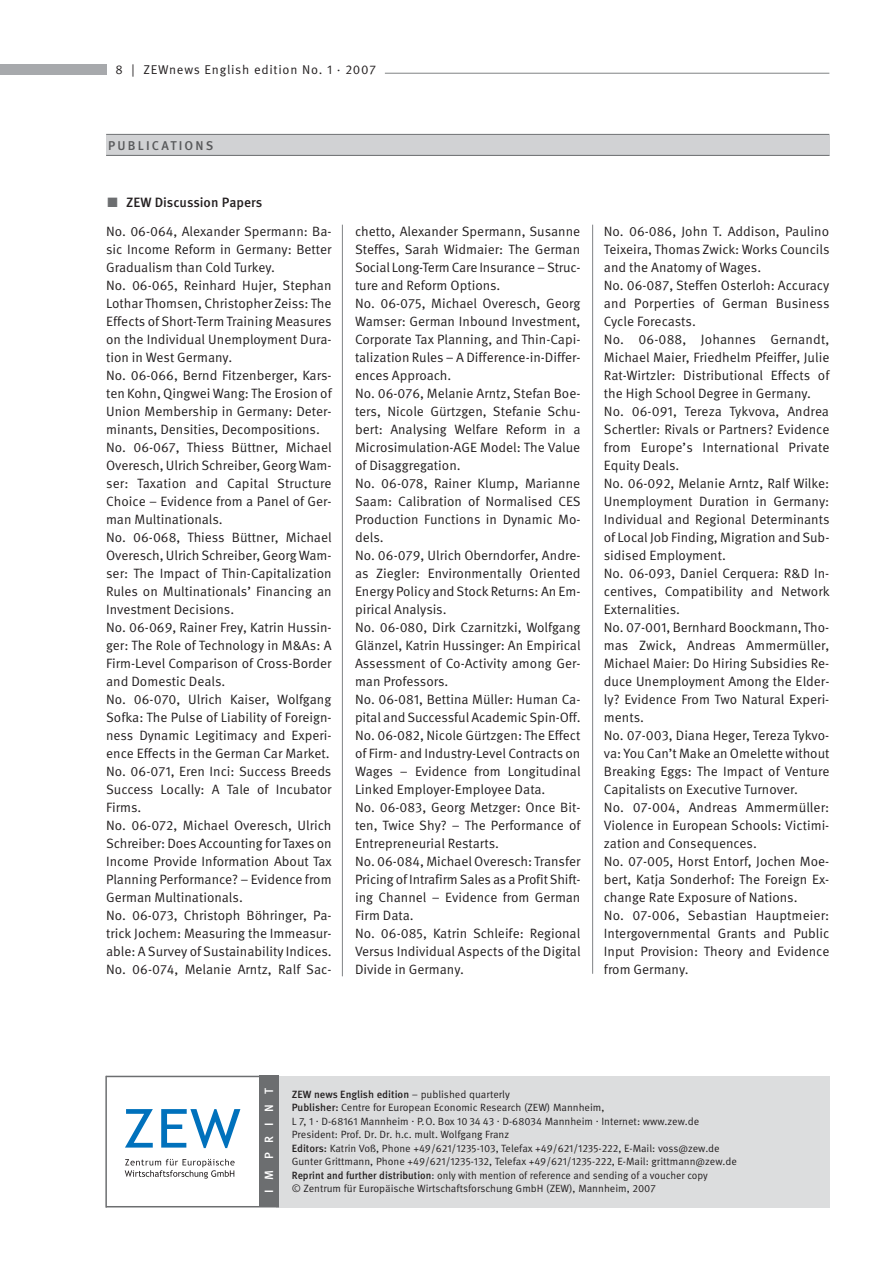
<style>
.page{position:relative;width:893px;height:1263px;background:#fff}
.page>*{position:absolute;margin:0;border:0;box-sizing:border-box;transform-origin:0 0}
.t1{font:13.5px/18px "Meta Pro";color:#231f20}
.t2{font:500 13.5px "Meta Pro";color:#231f20}
.t3{font:12.75px "Meta Pro";letter-spacing:.06em;color:#231f20}
.t4{font:500 12.75px "Meta Pro";letter-spacing:.17em;color:#58595b}
.t5{font:500 12px "Meta Pro";letter-spacing:.86em;color:#fff}
.t6{font:10.5px/13.5px "Meta Pro";color:#231f20}
.s1{color:#6c6e70}
.s2{font-weight:500}
</style>
<div class="page">
<div style="left:0;top:64px;width:106px;height:10px;background:#a7a9ac"></div>
<hr style="left:385px;top:73px;width:444px;height:1px;background:#808284">
<div style="left:276px;top:1076px;width:553px;height:132px;background:#dcddde"></div>
<svg style="left:125px;top:1109px;width:28px;height:39px"></svg>
<svg style="left:161px;top:1109px;width:79px;height:39px"></svg>
<svg style="left:125px;top:1159px;width:109px;height:20px"></svg>
<div style="left:260px;top:1076px;width:19px;height:130px;background:#6c6e70"></div>
<hr style="left:106px;top:1206px;width:173px;height:1px;background:#6c6e70">
<hr style="left:106px;top:1076px;width:173px;height:1px;background:#6c6e70">
<hr style="left:105px;top:1076px;width:2px;height:132px;background:#6c6e70">
<div style="left:106px;top:135px;width:723px;height:20px;background:#d1d2d4"></div>
<hr style="left:106px;top:134px;width:723px;height:1px;background:#6c6e70">
<hr style="left:106px;top:155px;width:723px;height:1px;background:#6c6e70">
<hr style="left:342px;top:225px;width:1px;height:751px;background:#808284">
<hr style="left:592px;top:225px;width:1px;height:749px;background:#808284">
<p class="t3" style="left:115px;top:65px;width:262px">8 | ZEWnews English edition No. 1 · 2007</p>
<p class="t4" style="left:108px;top:141px;width:107px">PUBLICATIONS</p>
<p class="t2" style="left:108px;top:197px;width:156px"><span class="s1">■</span> ZEW Discussion Papers</p>
<p class="t1" style="left:106px;top:223px;width:227px">No. 06-064, Alexander Spermann: Ba&shy;sic Income Reform in Germany: Better Gradualism than Cold Turkey.<br>No. 06-065, Reinhard Hujer, Stephan Lothar Thomsen, Christopher Zeiss: The Effects of Short-Term Training Measures on the Individual Unemployment Dura&shy;tion in West Germany.<br>No. 06-066, Bernd Fitzenberger, Kars&shy;ten Kohn, Qingwei Wang: The Erosion of Union Membership in Germany: Deter&shy;minants, Densities, Decompositions.<br>No. 06-067, Thiess Büttner, Michael Overesch, Ulrich Schreiber, Georg Wam&shy;ser: Taxation and Capital Structure Choice – Evidence from a Panel of Ger&shy;man Multinationals.<br>No. 06-068, Thiess Büttner, Michael Overesch, Ulrich Schreiber, Georg Wam&shy;ser: The Impact of Thin-Capitalization Rules on Multinationals’ Financing an Investment Decisions.<br>No. 06-069, Rainer Frey, Katrin Hussin&shy;ger: The Role of Technology in M&amp;As: A Firm-Level Comparison of Cross-Border and Domestic Deals.<br>No. 06-070, Ulrich Kaiser, Wolfgang Sofka: The Pulse of Liability of Foreign&shy;ness Dynamic Legitimacy and Experi&shy;ence Effects in the German Car Market.<br>No. 06-071, Eren Inci: Success Breeds Success Locally: A Tale of Incubator Firms.<br>No. 06-072, Michael Overesch, Ulrich Schreiber: Does Accounting for Taxes on Income Provide Information About Tax Planning Performance? – Evidence from German Multinationals.<br>No. 06-073, Christoph Böhringer, Pa&shy;trick Jochem: Measuring the Immeasur&shy;able: A Survey of Sustainability Indices.<br>No. 06-074, Melanie Arntz, Ralf Sac-</p>
<p class="t1" style="left:355px;top:223px;width:227px">chetto, Alexander Spermann, Susanne Steffes, Sarah Widmaier: The German Social Long-Term Care Insurance – Struc&shy;ture and Reform Options.<br>No. 06-075, Michael Overesch, Georg Wamser: German Inbound Investment, Corporate Tax Planning, and Thin-Capi&shy;talization Rules – A Difference-in-Differ&shy;ences Approach.<br>No. 06-076, Melanie Arntz, Stefan Boe&shy;ters, Nicole Gürtzgen, Stefanie Schu&shy;bert: Analysing Welfare Reform in a Microsimulation-AGE Model: The Value of Disaggregation.<br>No. 06-078, Rainer Klump, Marianne Saam: Calibration of Normalised CES Production Functions in Dynamic Mo&shy;dels.<br>No. 06-079, Ulrich Oberndorfer, Andre&shy;as Ziegler: Environmentally Oriented Energy Policy and Stock Returns: An Em&shy;pirical Analysis.<br>No. 06-080, Dirk Czarnitzki, Wolfgang Glänzel, Katrin Hussinger: An Empirical Assessment of Co-Activity among Ger&shy;man Professors.<br>No. 06-081, Bettina Müller: Human Ca&shy;pital and Successful Academic Spin-Off.<br>No. 06-082, Nicole Gürtzgen: The Effect of Firm- and Industry-Level Contracts on Wages – Evidence from Longitudinal Linked Employer-Employee Data.<br>No. 06-083, Georg Metzger: Once Bit&shy;ten, Twice Shy? – The Performance of Entrepreneurial Restarts.<br>No. 06-084, Michael Overesch: Transfer Pricing of Intrafirm Sales as a Profit Shift&shy;ing Channel – Evidence from German Firm Data.<br>No. 06-085, Katrin Schleife: Regional Versus Individual Aspects of the Digital Divide in Germany.</p>
<p class="t1" style="left:604px;top:223px;width:227px">No. 06-086, John T. Addison, Paulino Teixeira, Thomas Zwick: Works Councils and the Anatomy of Wages.<br>No. 06-087, Steffen Osterloh: Accuracy and Porperties of German Business Cycle Forecasts.<br>No. 06-088, Johannes Gernandt, Michael Maier, Friedhelm Pfeiffer, Julie Rat-Wirtzler: Distributional Effects of the High School Degree in Germany.<br>No. 06-091, Tereza Tykvova, Andrea Schertler: Rivals or Partners? Evidence from Europe’s International Private Equity Deals.<br>No. 06-092, Melanie Arntz, Ralf Wilke:<br>Unemployment Duration in Germany:<br>Individual and Regional Determinants of Local Job Finding, Migration and Sub&shy;sidised Employment.<br>No. 06-093, Daniel Cerquera: R&amp;D In&shy;centives, Compatibility and Network Externalities.<br>No. 07-001, Bernhard Boockmann, Tho&shy;mas Zwick, Andreas Ammermüller, Michael Maier: Do Hiring Subsidies Re&shy;duce Unemployment Among the Elder&shy;ly? Evidence From Two Natural Experi&shy;ments.<br>No. 07-003, Diana Heger, Tereza Tykvo&shy;va: You Can’t Make an Omelette without Breaking Eggs: The Impact of Venture Capitalists on Executive Turnover.<br>No. 07-004, Andreas Ammermüller:<br>Violence in European Schools: Victimi&shy;zation and Consequences.<br>No. 07-005, Horst Entorf, Jochen Moe&shy;bert, Katja Sonderhof: The Foreign Ex&shy;change Rate Exposure of Nations.<br>No. 07-006, Sebastian Hauptmeier:<br>Intergovernmental Grants and Public Input Provision: Theory and Evidence from Germany.</p>
<p class="t5" style="left:264px;top:1193px;width:107px;rotate:-90deg">IMPRINT</p>
<p class="t6" style="left:292px;top:1088px;width:446px"><span class="s2">ZEW news English edition</span> – published quarterly<br><span class="s2">Publisher:</span> Centre for European Economic Research (ZEW) Mannheim,<br>L 7, 1 . D-68161 Mannheim . P.O. Box 10 34 43 . D-68034 Mannheim . Internet: www.zew.de President: Prof. Dr. Dr. h.c. mult. Wolfgang Franz<br><span class="s2">Editors:</span> Katrin Voß, Phone +49/621/1235-103, Telefax +49/621/1235-222, E-Mail: voss@zew.de Gunter Grittmann, Phone +49/621/1235-132, Telefax +49/621/1235-222, E-Mail: grittmann@zew.de <span class="s2">Reprint and further distribution</span>: only with mention of reference and sending of a voucher copy</p>
<p class="t6" style="left:292px;top:1183px;width:365px">© Zentrum für Europäische Wirtschaftsforschung GmbH (ZEW), Mannheim, 2007</p>
</div>
